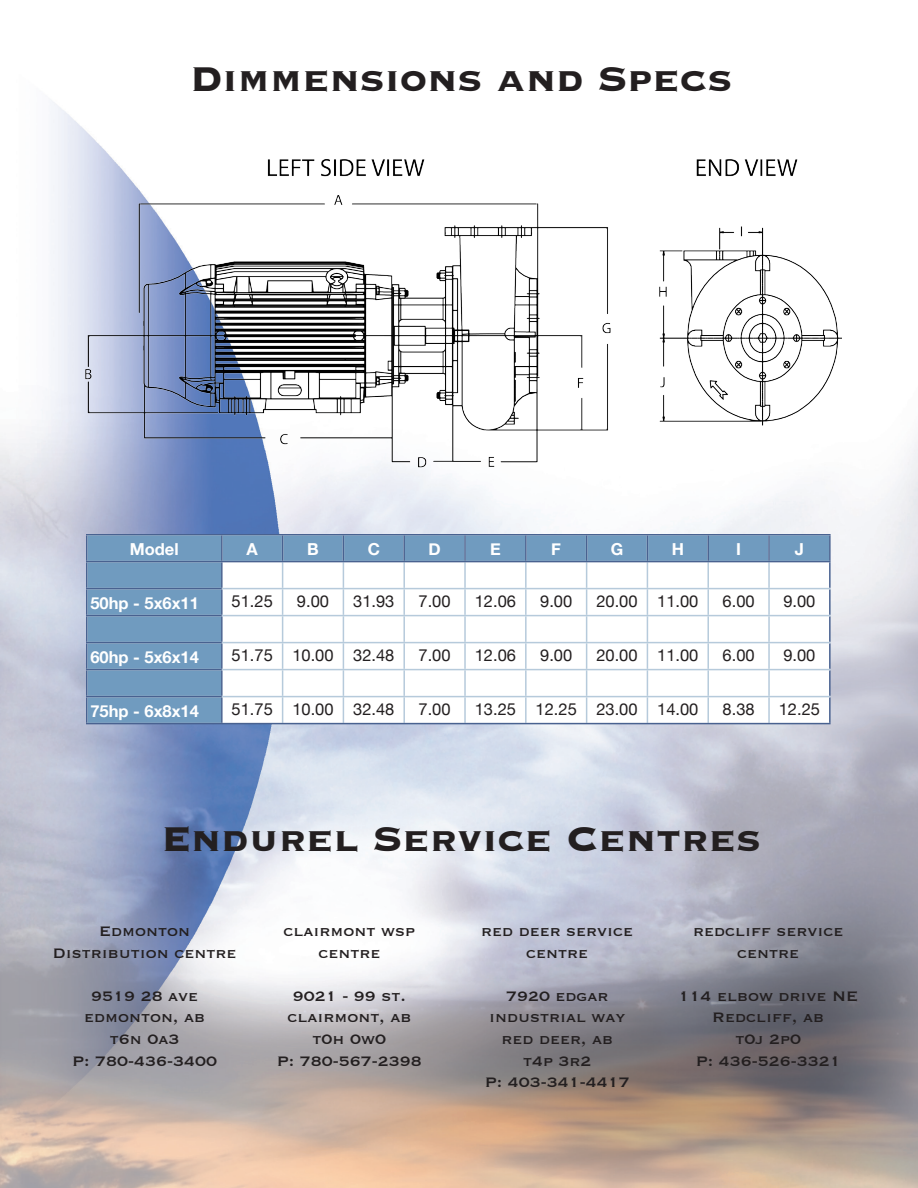
<style>
.page{position:relative;width:918px;height:1188px;background:#fff}
.page>*{position:absolute;margin:0;border:0;box-sizing:border-box;transform-origin:0 0}
.t1{font:700 45px "Copperplate";color:#231f20}
.t2{font:18px/21.6px "Copperplate";color:#231f20;text-align:center}
.t3{font:16.5px "Helvetica Neue";color:#231f20}
.t4{font:700 16.5px "Helvetica Neue";color:#fff}
</style>
<div class="page">
<img style="left:0;top:100px;width:918px;height:1088px">
<img style="left:76px;top:155px;width:766px;height:320px">
<svg style="left:88px;top:536px;width:741px;height:187px"></svg>
<hr style="left:829px;top:697px;width:2px;height:26px;background:#496290">
<hr style="left:829px;top:670px;width:2px;height:26px;background:#496290">
<hr style="left:829px;top:643px;width:2px;height:26px;background:#496290">
<hr style="left:829px;top:616px;width:2px;height:26px;background:#496290">
<hr style="left:829px;top:589px;width:2px;height:26px;background:#496290">
<hr style="left:829px;top:562px;width:2px;height:26px;background:#496290">
<hr style="left:829px;top:535px;width:2px;height:26px;background:#496290">
<hr style="left:768px;top:697px;width:2px;height:26px;background:#b6cadb">
<hr style="left:768px;top:670px;width:2px;height:26px;background:#b6cadb">
<hr style="left:768px;top:643px;width:2px;height:26px;background:#b6cadb">
<hr style="left:768px;top:616px;width:2px;height:26px;background:#b6cadb">
<hr style="left:768px;top:589px;width:2px;height:26px;background:#b6cadb">
<hr style="left:768px;top:562px;width:2px;height:26px;background:#b6cadb">
<hr style="left:768px;top:535px;width:2px;height:26px;background:#496290">
<hr style="left:707px;top:697px;width:2px;height:26px;background:#b6cadb">
<hr style="left:707px;top:670px;width:2px;height:26px;background:#b6cadb">
<hr style="left:707px;top:643px;width:2px;height:26px;background:#b6cadb">
<hr style="left:707px;top:616px;width:2px;height:26px;background:#b6cadb">
<hr style="left:707px;top:589px;width:2px;height:26px;background:#b6cadb">
<hr style="left:707px;top:562px;width:2px;height:26px;background:#b6cadb">
<hr style="left:707px;top:535px;width:2px;height:26px;background:#496290">
<svg style="left:647px;top:536px;width:1px;height:187px"></svg>
<svg style="left:586px;top:536px;width:1px;height:187px"></svg>
<hr style="left:525px;top:697px;width:2px;height:26px;background:#b6cadb">
<hr style="left:525px;top:670px;width:2px;height:26px;background:#b6cadb">
<hr style="left:525px;top:643px;width:2px;height:26px;background:#b6cadb">
<hr style="left:525px;top:616px;width:2px;height:26px;background:#b6cadb">
<hr style="left:525px;top:589px;width:2px;height:26px;background:#b6cadb">
<hr style="left:525px;top:562px;width:2px;height:26px;background:#b6cadb">
<hr style="left:525px;top:535px;width:2px;height:26px;background:#496290">
<hr style="left:464px;top:697px;width:2px;height:26px;background:#b6cadb">
<hr style="left:464px;top:670px;width:2px;height:26px;background:#b6cadb">
<hr style="left:464px;top:643px;width:2px;height:26px;background:#b6cadb">
<hr style="left:464px;top:616px;width:2px;height:26px;background:#b6cadb">
<hr style="left:464px;top:589px;width:2px;height:26px;background:#b6cadb">
<hr style="left:464px;top:562px;width:2px;height:26px;background:#b6cadb">
<hr style="left:464px;top:535px;width:2px;height:26px;background:#496290">
<hr style="left:403px;top:697px;width:2px;height:26px;background:#b6cadb">
<hr style="left:403px;top:670px;width:2px;height:26px;background:#b6cadb">
<hr style="left:403px;top:643px;width:2px;height:26px;background:#b6cadb">
<hr style="left:403px;top:616px;width:2px;height:26px;background:#b6cadb">
<hr style="left:403px;top:589px;width:2px;height:26px;background:#b6cadb">
<hr style="left:403px;top:562px;width:2px;height:26px;background:#b6cadb">
<hr style="left:403px;top:535px;width:2px;height:26px;background:#496290">
<svg style="left:343px;top:536px;width:1px;height:187px"></svg>
<svg style="left:282px;top:536px;width:1px;height:187px"></svg>
<hr style="left:221px;top:697px;width:2px;height:26px;background:#496290">
<hr style="left:221px;top:670px;width:2px;height:26px;background:#496290">
<hr style="left:221px;top:643px;width:2px;height:26px;background:#496290">
<hr style="left:221px;top:616px;width:2px;height:26px;background:#496290">
<hr style="left:221px;top:589px;width:2px;height:26px;background:#496290">
<hr style="left:221px;top:562px;width:2px;height:26px;background:#496290">
<hr style="left:221px;top:535px;width:2px;height:26px;background:#496290">
<svg style="left:87px;top:536px;width:1px;height:187px"></svg>
<hr style="left:87px;top:723px;width:744px;height:1px;background:#496290">
<hr style="left:222px;top:696px;width:609px;height:1px;background:#b6cadb">
<hr style="left:87px;top:696px;width:135px;height:1px;background:#496290">
<hr style="left:222px;top:669px;width:609px;height:1px;background:#b6cadb">
<hr style="left:87px;top:669px;width:135px;height:1px;background:#496290">
<hr style="left:222px;top:642px;width:609px;height:1px;background:#b6cadb">
<hr style="left:87px;top:642px;width:135px;height:1px;background:#496290">
<hr style="left:222px;top:615px;width:609px;height:1px;background:#b6cadb">
<hr style="left:87px;top:615px;width:135px;height:1px;background:#496290">
<hr style="left:222px;top:588px;width:609px;height:1px;background:#b6cadb">
<hr style="left:87px;top:588px;width:135px;height:1px;background:#496290">
<hr style="left:87px;top:561px;width:744px;height:1px;background:#496290">
<hr style="left:87px;top:535px;width:744px;height:1px;background:#496290">
<p class="t1" style="left:190px;top:49px;width:544px">Dimmensions and Specs</p>
<p class="t4" style="left:130px;top:536px;width:50px">Model</p>
<p class="t4" style="left:247px;top:536px;width:13px">A</p>
<p class="t4" style="left:307px;top:536px;width:13px">B</p>
<p class="t4" style="left:368px;top:536px;width:14px">C</p>
<p class="t4" style="left:429px;top:536px;width:14px">D</p>
<p class="t4" style="left:490px;top:536px;width:12px">E</p>
<p class="t4" style="left:551px;top:536px;width:11px">F</p>
<p class="t4" style="left:611px;top:536px;width:14px">G</p>
<p class="t4" style="left:672px;top:536px;width:14px">H</p>
<p class="t4" style="left:736px;top:536px;width:6px">I</p>
<p class="t4" style="left:795px;top:536px;width:11px">J</p>
<p class="t4" style="left:90px;top:590px;width:110px">50hp - 5x6x11</p>
<p class="t4" style="left:90px;top:644px;width:110px">60hp - 5x6x14</p>
<p class="t4" style="left:90px;top:698px;width:110px">75hp - 6x8x14</p>
<p class="t3" style="left:232px;top:590px;width:43px">51.25</p>
<p class="t3" style="left:297px;top:590px;width:34px">9.00</p>
<p class="t3" style="left:353px;top:590px;width:43px">31.93</p>
<p class="t3" style="left:419px;top:590px;width:34px">7.00</p>
<p class="t3" style="left:475px;top:590px;width:43px">12.06</p>
<p class="t3" style="left:540px;top:590px;width:34px">9.00</p>
<p class="t3" style="left:596px;top:590px;width:104px">20.00 11.00</p>
<p class="t3" style="left:723px;top:590px;width:34px">6.00</p>
<p class="t3" style="left:783px;top:590px;width:34px">9.00</p>
<p class="t3" style="left:232px;top:644px;width:164px">51.75 10.00 32.48</p>
<p class="t3" style="left:419px;top:644px;width:34px">7.00</p>
<p class="t3" style="left:475px;top:644px;width:43px">12.06</p>
<p class="t3" style="left:540px;top:644px;width:34px">9.00</p>
<p class="t3" style="left:596px;top:644px;width:104px">20.00 11.00</p>
<p class="t3" style="left:723px;top:644px;width:34px">6.00</p>
<p class="t3" style="left:783px;top:644px;width:34px">9.00</p>
<p class="t3" style="left:232px;top:698px;width:164px">51.75 10.00 32.48</p>
<p class="t3" style="left:419px;top:698px;width:34px">7.00</p>
<p class="t3" style="left:475px;top:698px;width:225px">13.25 12.25 23.00 14.00</p>
<p class="t3" style="left:723px;top:698px;width:34px">8.38</p>
<p class="t3" style="left:779px;top:698px;width:43px">12.25</p>
<p class="t1" style="left:161px;top:809px;width:602px">Endurel Service Centres</p>
<p class="t2" style="left:53px;top:919px;width:185px">Edmonton<br>Distribution centre</p>
<p class="t2" style="left:91px;top:984px;width:108px">9519 28 ave</p>
<p class="t2" style="left:84px;top:1006px;width:122px">edmonton, ab</p>
<p class="t2" style="left:110px;top:1027px;width:71px">t6n 0a3</p>
<p class="t2" style="left:72px;top:1049px;width:146px">P: 780-436-3400</p>
<p class="t2" style="left:284px;top:919px;width:133px">clairmont wsp</p>
<p class="t2" style="left:318px;top:941px;width:64px">centre</p>
<p class="t2" style="left:293px;top:984px;width:114px">9021 - 99 st.</p>
<p class="t2" style="left:287px;top:1006px;width:126px">clairmont, ab</p>
<p class="t2" style="left:313px;top:1027px;width:75px">t0h 0w0</p>
<p class="t2" style="left:277px;top:1049px;width:146px">P: 780-567-2398</p>
<p class="t2" style="left:481px;top:919px;width:154px">red deer service centre</p>
<p class="t2" style="left:489px;top:984px;width:138px">7920 edgar industrial way</p>
<p class="t2" style="left:502px;top:1027px;width:113px">red deer, ab</p>
<p class="t2" style="left:523px;top:1049px;width:70px">t4p 3r2</p>
<p class="t2" style="left:485px;top:1070px;width:146px">P: 403-341-4417</p>
<p class="t2" style="left:693px;top:919px;width:152px">redcliff service centre</p>
<p class="t2" style="left:679px;top:984px;width:181px">114 elbow drive NE</p>
<p class="t2" style="left:712px;top:1006px;width:114px">Redcliff, ab</p>
<p class="t2" style="left:736px;top:1027px;width:67px">t0j 2p0</p>
<p class="t2" style="left:696px;top:1049px;width:146px">P: 436-526-3321</p>
</div>
